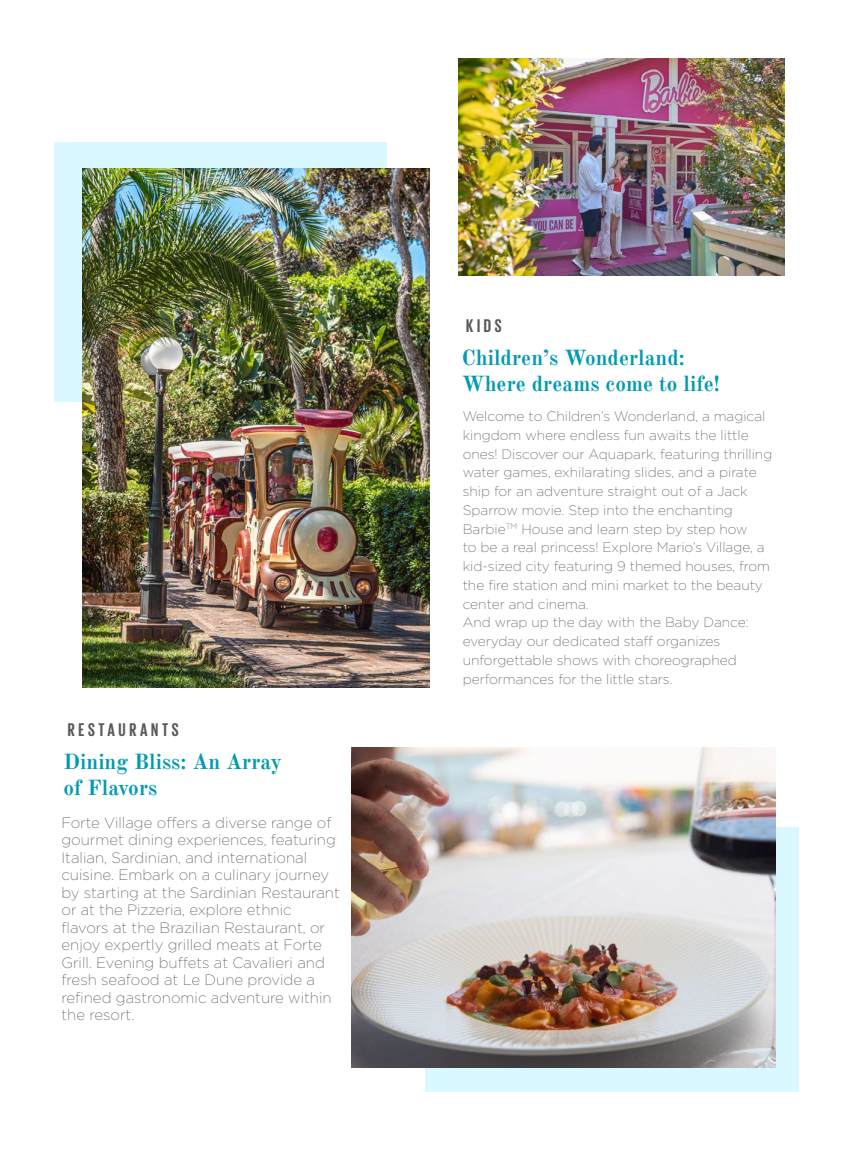
<style>
.page{position:relative;width:851px;height:1152px;background:#fff}
.page>*{position:absolute;margin:0;border:0;box-sizing:border-box;transform-origin:0 0}
.t1{font:700 21.25px/25.5px "Old Standard TT";color:#009baf}
.t2{font:700 18.75px "Giorgio Sans";letter-spacing:.2em;color:#5a5a59}
.t3{font:200 15px/17.5px "Gotham";color:#5a5a59}
.t4{font:200 13.75px/18.8px "Gotham";color:#5a5a59}
</style>
<div class="page">
<div style="left:54px;top:142px;width:332px;height:260px;background:#d9f8ff"></div>
<div style="left:425px;top:827px;width:373px;height:264px;background:#d9f8ff"></div>
<img style="left:351px;top:748px;width:424px;height:319px">
<img style="left:83px;top:168px;width:346px;height:519px">
<img style="left:458px;top:58px;width:326px;height:218px">
<h2 class="t2" style="left:68px;top:720px;width:112px">RESTAURANTS</h2>
<h1 class="t1" style="left:63px;top:749px;width:220px">Dining Bliss: An Array of Flavors</h1>
<p class="t3" style="left:61px;top:813px;width:280px">Forte Village offers a diverse range of gourmet dining experiences, featuring Italian, Sardinian, and international cuisine. Embark on a culinary journey by starting at the Sardinian Restaurant or at the Pizzeria, explore ethnic flavors at the Brazilian Restaurant, or enjoy expertly grilled meats at Forte Grill. Evening buffets at Cavalieri and fresh seafood at Le Dune provide a refined gastronomic adventure within the resort.</p>
<h2 class="t2" style="left:466px;top:316px;width:37px">KIDS</h2>
<h1 class="t1" style="left:462px;top:345px;width:259px">Children’s Wonderland:<br>Where dreams come to life!</h1>
<p class="t4" style="left:462px;top:406px;width:311px">Welcome to Children’s Wonderland, a magical kingdom where endless fun awaits the little ones! Discover our Aquapark, featuring thrilling water games, exhilarating slides, and a pirate ship for an adventure straight out of a Jack Sparrow movie. Step into the enchanting Barbie<sup>TM</sup> House and learn step by step how<br>to be a real princess! Explore Mario’s Village, a kid-sized city featuring 9 themed houses, from the fire station and mini market to the beauty center and cinema.<br>And wrap up the day with the Baby Dance: everyday our dedicated staff organizes unforgettable shows with choreographed performances for the little stars.</p>
</div>
